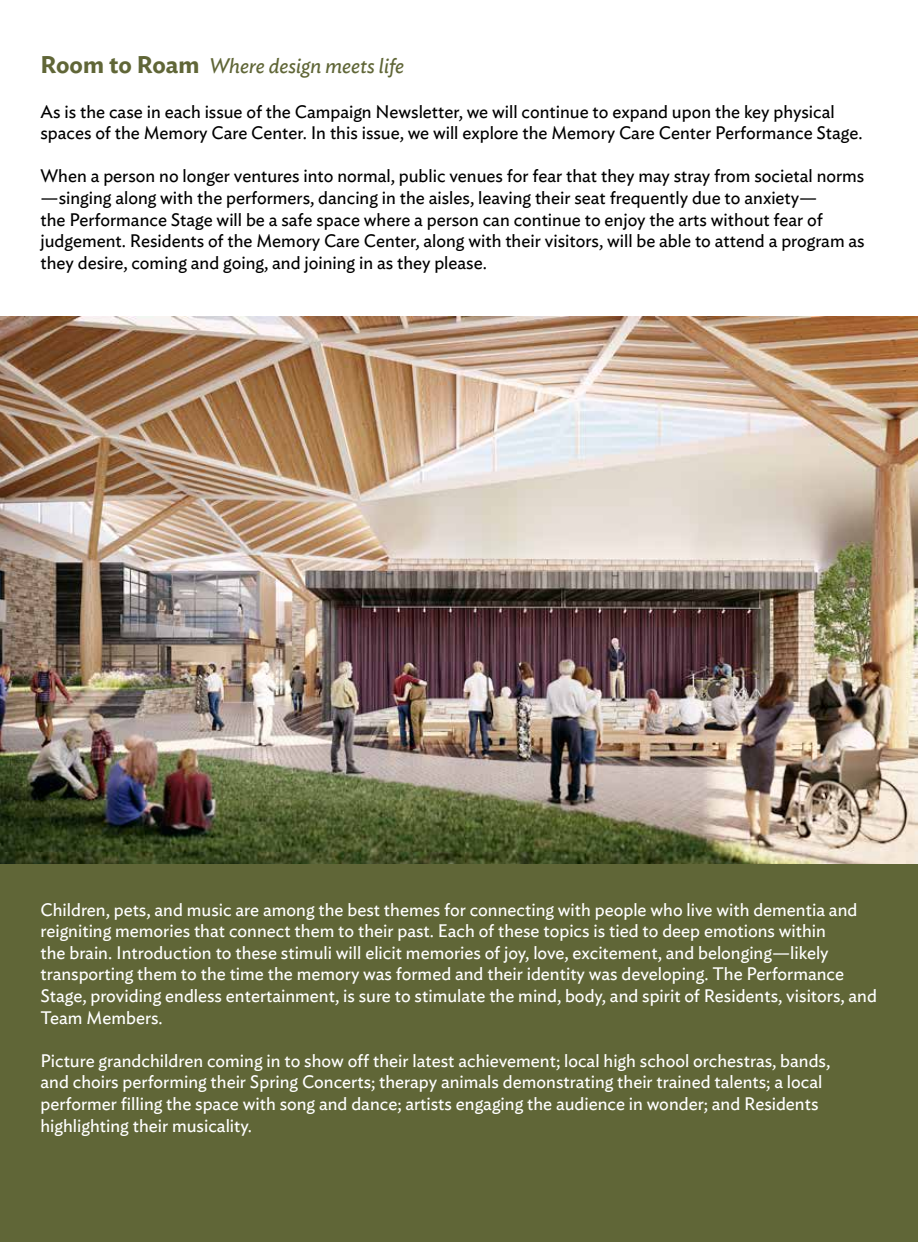
<style>
.page{position:relative;width:918px;height:1242px;background:#fff}
.page>*{position:absolute;margin:0;border:0;box-sizing:border-box;transform-origin:0 0}
.t1{font:italic 21px "Ideal Sans";color:#606637}
.t2{font:18px/21.6px "Ideal Sans";color:#fff}
.t3{font:18px/21.6px "Ideal Sans";color:#000}
.s1{font-weight:600;font-style:normal;font-size:24px}
</style>
<div class="page">
<div style="left:0;top:862px;width:918px;height:380px;background:#606637"></div>
<img style="left:0;top:317px;width:918px;height:547px">
<p class="t1" style="left:40px;top:50px;width:365px"><span class="s1">Room to Roam</span> Where design meets life</p>
<p class="t3" style="left:40px;top:99px;width:824px">As is the case in each issue of the Campaign Newsletter, we will continue to expand upon the key physical spaces of the Memory Care Center. In this issue, we will explore the Memory Care Center Performance Stage.</p>
<p class="t3" style="left:40px;top:164px;width:826px">When a person no longer ventures into normal, public venues for fear that they may stray from societal norms —singing along with the performers, dancing in the aisles, leaving their seat frequently due to anxiety—<br>the Performance Stage will be a safe space where a person can continue to enjoy the arts without fear of judgement. Residents of the Memory Care Center, along with their visitors, will be able to attend a program as they desire, coming and going, and joining in as they please.</p>
<p class="t2" style="left:40px;top:897px;width:838px">Children, pets, and music are among the best themes for connecting with people who live with dementia and reigniting memories that connect them to their past. Each of these topics is tied to deep emotions within<br>the brain. Introduction to these stimuli will elicit memories of joy, love, excitement, and belonging—likely transporting them to the time the memory was formed and their identity was developing. The Performance Stage, providing endless entertainment, is sure to stimulate the mind, body, and spirit of Residents, visitors, and Team Members.</p>
<p class="t2" style="left:40px;top:1048px;width:791px">Picture grandchildren coming in to show off their latest achievement; local high school orchestras, bands, and choirs performing their Spring Concerts; therapy animals demonstrating their trained talents; a local performer filling the space with song and dance; artists engaging the audience in wonder; and Residents highlighting their musicality.</p>
</div>
